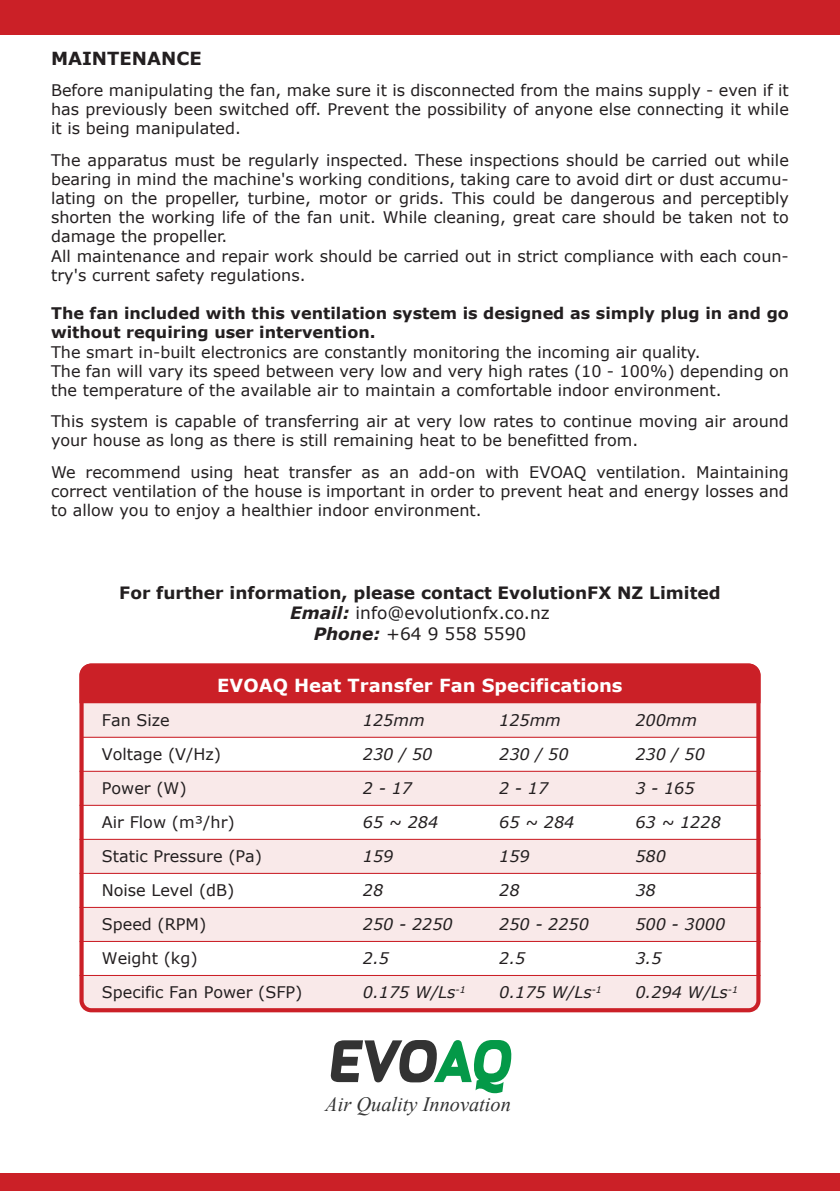
<style>
.page{position:relative;width:840px;height:1191px;background:#fff}
.page>*{position:absolute;margin:0;border:0;box-sizing:border-box;transform-origin:0 0}
.t1{font:italic 61px "Queenof Camelot";letter-spacing:-.075em;color:#333}
.t2{font:italic 20.4px "Times New Roman";color:#333}
.t3{font:700 18px "Verdana";color:#fff}
.t4{font:700 18px "Verdana";color:#231f20}
.t5{font:700 17px/20.4px "Verdana";color:#231f20;text-align:center}
.t6{font:16px/19.2px "Verdana";color:#231f20}
.t7{font:italic 16px/34px "Verdana";color:#231f20}
.t8{font:700 16px/19.2px "Verdana";color:#231f20}
.s1{font-style:italic}
.s2{font-weight:400}
.s3{color:#049948}
</style>
<div class="page">
<div style="left:0;top:1174px;width:839px;height:17px;background:#cb2027"></div>
<svg style="left:79px;top:703px;width:681px;height:309px"></svg>
<div style="left:79px;top:663px;width:681px;height:40px;background:#cb2027"></div>
<hr style="left:79px;top:975px;width:681px;height:1px;background:#cb2027">
<div style="left:82px;top:975px;width:675px;height:34px;background:#f9e9e9"></div>
<div style="left:82px;top:907px;width:675px;height:34px;background:#f9e9e9"></div>
<div style="left:82px;top:839px;width:675px;height:34px;background:#f9e9e9"></div>
<div style="left:82px;top:771px;width:675px;height:34px;background:#f9e9e9"></div>
<div style="left:0;top:0;width:839px;height:34px;background:#cb2027"></div>
<p class="t4" style="left:51px;top:45px;width:152px">MAINTENANCE</p>
<p class="t6" style="left:51px;top:80px;width:738px;text-align:justify">Before manipulating the fan, make sure it is disconnected from the mains supply - even if it has previously been switched off. Prevent the possibility of anyone else connecting it while it is being manipulated.</p>
<p class="t6" style="left:51px;top:150px;width:739px">The apparatus must be regularly inspected. These inspections should be carried out while bearing in mind the machine's working conditions, taking care to avoid dirt or dust accumu&shy;lating on the propeller, turbine, motor or grids. This could be dangerous and perceptibly shorten the working life of the fan unit. While cleaning, great care should be taken not to damage the propeller.<br>All maintenance and repair work should be carried out in strict compliance with each coun&shy;try's current safety regulations.</p>
<p class="t8" style="left:51px;top:303px;width:739px">The fan included with this ventilation system is designed as simply plug in and go without requiring user intervention.</p>
<p class="t6" style="left:51px;top:342px;width:739px">The smart in-built electronics are constantly monitoring the incoming air quality.<br>The fan will vary its speed between very low and very high rates (10 - 100%) depending on the temperature of the available air to maintain a comfortable indoor environment.</p>
<p class="t6" style="left:51px;top:412px;width:739px">This system is capable of transferring air at very low rates to continue moving air around your house as long as there is still remaining heat to be benefitted from.</p>
<p class="t6" style="left:51px;top:462px;width:739px;text-align:justify">We recommend using heat transfer as an add-on with EVOAQ ventilation. Maintaining correct ventilation of the house is important in order to prevent heat and energy losses and to allow you to enjoy a healthier indoor environment.</p>
<p class="t5" style="left:119px;top:582px;width:602px">For further information, please contact EvolutionFX NZ Limited<br><span class="s1">Email:</span> <span class="s2">info@evolutionfx.co.nz<br></span><span class="s1">Phone:</span> <span class="s2">+64 9 558 5590</span></p>
<p class="t3" style="left:217px;top:672px;width:406px">EVOAQ Heat Transfer Fan Specifications</p>
<p class="t6" style="left:102px;top:703px;width:202px;line-height:34px">Fan Size<br>Voltage (V/Hz)<br>Power (W)<br>Air Flow (m³/hr)<br>Static Pressure (Pa)<br>Noise Level (dB)<br>Speed (RPM)<br>Weight (kg)<br>Specific Fan Power (SFP)</p>
<p class="t7" style="left:635px;top:703px;width:104px">200mm<br>230 / 50<br>3 - 165<br>63 ~ 1228<br>580<br>38<br>500 - 3000<br>3.5<br>0.294 W/Ls<sup>-1</sup></p>
<p class="t7" style="left:363px;top:703px;width:104px">125mm<br>230 / 50<br>2 - 17<br>65 ~ 284<br>159<br>28<br>250 - 2250<br>2.5<br>0.175 W/Ls<sup>-1</sup></p>
<p class="t7" style="left:499px;top:703px;width:104px">125mm<br>230 / 50<br>2 - 17<br>65 ~ 284<br>159<br>28<br>250 - 2250<br>2.5<br>0.175 W/Ls<sup>-1</sup></p>
<h1 class="t1" style="left:330px;top:1021px;width:184px">EVO<span class="s3">AQ</span></h1>
<p class="t2" style="left:325px;top:1090px;width:187px">Air Quality Innovation</p>
</div>
